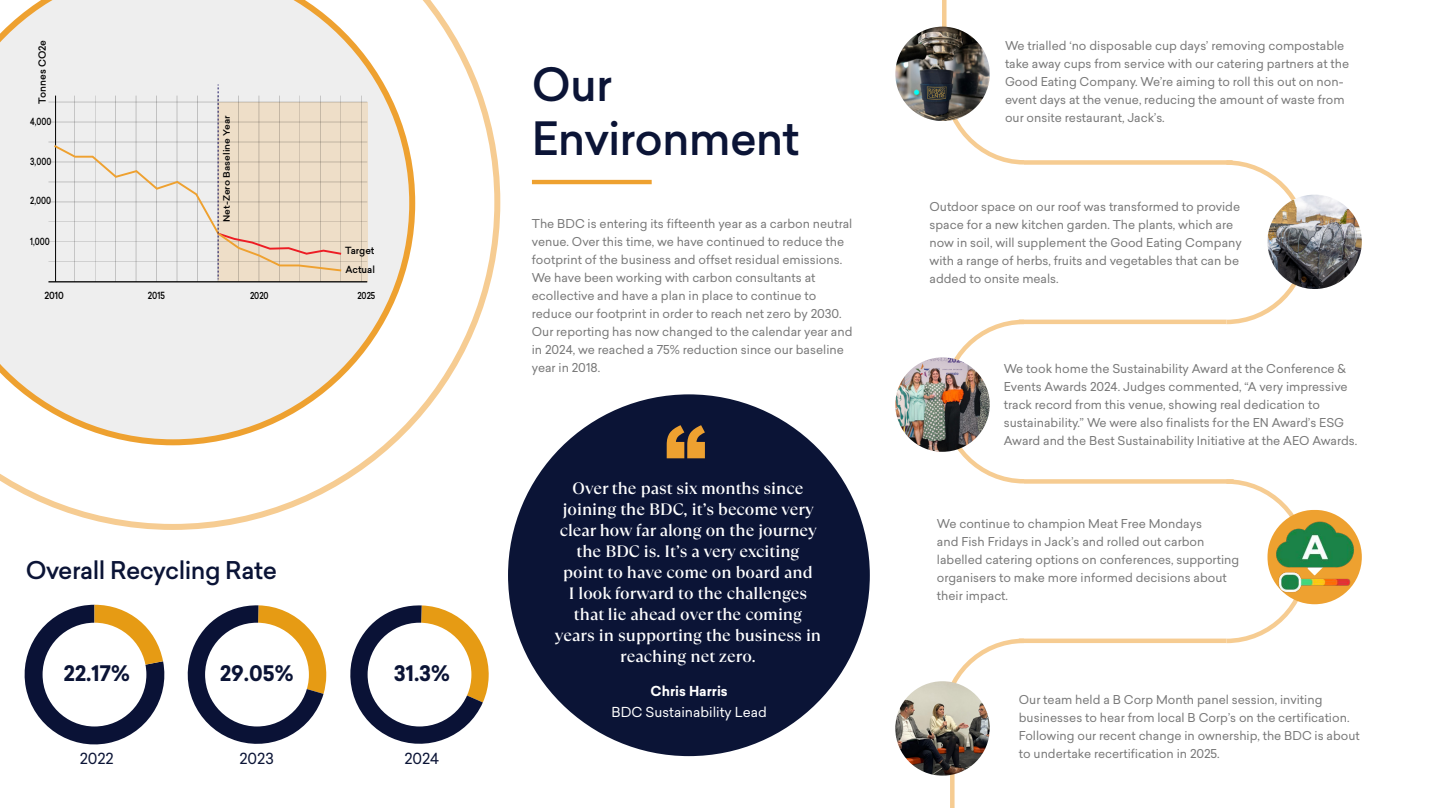
<style>
.page{position:relative;width:1438px;height:808px;background:#fff}
.page>*{position:absolute;margin:0;border:0;box-sizing:border-box;transform-origin:0 0}
.t1{font:500 45px/54px "Sailec";letter-spacing:-.02em;color:#0b1436}
.t2{font:500 24px "Sailec";letter-spacing:-.02em;color:#0b1436}
.t3{font:700 21px "Sailec";color:#0b1436}
.t4{font:500 16.5px/21px "TT Ramillas";color:#fff;text-align:center}
.t5{font:15px "Sailec";color:#0b1436}
.t6{font:13.5px "Sailec";color:#fff}
.t7{font:700 13.5px "Sailec";color:#fff}
.t8{font:12px/18px "Sailec";color:#787878}
.t9{font:500 9.6px/18.3px "Sailec";color:#000}
.t10{font:500 9.6px "Sailec";color:#000;scale:.8 1}
.t11{font:500 9.6px "Sailec";color:#000;scale:.91 1}
.t12{font:500 9.6px "Sailec";color:#000;scale:.83 1}
.t13{font:500 9.45px "Sailec";color:#000;scale:.83 1}
.t14{font:500 8.7px "Sailec";color:#000;scale:1.11 1}
</style>
<div class="page">
<div style="left:1024px;top:160px;width:208px;height:5px;background:#f6cc92"></div>
<hr style="left:1019px;top:320px;width:207px;height:4px;background:#f6cc92">
<div style="left:1024px;top:479px;width:209px;height:5px;background:#f6cc92"></div>
<div style="left:1019px;top:638px;width:207px;height:5px;background:#f6cc92"></div>
<hr style="left:950px;top:724px;width:4px;height:84px;background:#f6cc92">
<svg style="left:0;top:0;width:500px;height:530px"></svg>
<svg style="left:0;top:0;width:415px;height:445px"></svg>
<svg style="left:933px;top:30px;width:95px;height:135px"></svg>
<hr style="left:942px;top:0;width:4px;height:100px;background:#f6cc92">
<svg style="left:949px;top:638px;width:79px;height:126px"></svg>
<img style="left:895px;top:27px;width:94px;height:94px;border-radius:46px">
<svg style="left:949px;top:319px;width:79px;height:165px"></svg>
<svg style="left:1221px;top:160px;width:86px;height:165px"></svg>
<img style="left:1267px;top:195px;width:94px;height:94px;border-radius:47px">
<img style="left:895px;top:357px;width:94px;height:95px;border-radius:47px">
<img style="left:895px;top:681px;width:94px;height:94px;border-radius:47px">
<svg style="left:1221px;top:479px;width:140px;height:165px"></svg>
<div style="left:508px;top:394px;width:362px;height:362px;background:#0b1436;border-radius:50%"></div>
<hr style="left:532px;top:180px;width:119px;height:4px;background:#eea130">
<svg style="left:666px;top:425px;width:39px;height:33px"></svg>
<svg style="left:24px;top:605px;width:141px;height:140px"></svg>
<div style="left:43px;top:623px;width:103px;height:103px;background:#fff;border-radius:50%"></div>
<svg style="left:187px;top:605px;width:140px;height:139px"></svg>
<div style="left:205px;top:623px;width:104px;height:103px;background:#fff;border-radius:50%"></div>
<svg style="left:350px;top:605px;width:139px;height:139px"></svg>
<div style="left:367px;top:623px;width:104px;height:103px;background:#fff;border-radius:50%"></div>
<div style="left:218px;top:102px;width:149px;height:180px;background:#eedec8"></div>
<hr style="left:48px;top:102px;width:319px;height:1px;background:#000">
<hr style="left:48px;top:122px;width:319px;height:1px;background:#000">
<hr style="left:48px;top:142px;width:319px;height:1px;background:#000">
<hr style="left:48px;top:162px;width:319px;height:1px;background:#000">
<hr style="left:48px;top:182px;width:319px;height:1px;background:#000">
<hr style="left:48px;top:202px;width:319px;height:1px;background:#000">
<hr style="left:48px;top:222px;width:319px;height:1px;background:#000">
<hr style="left:48px;top:242px;width:319px;height:1px;background:#000">
<hr style="left:48px;top:262px;width:319px;height:1px;background:#000">
<hr style="left:48px;top:281px;width:319px;height:1px;background:#000">
<hr style="left:55px;top:96px;width:1px;height:186px;background:#000">
<hr style="left:75px;top:96px;width:1px;height:186px;background:#000">
<hr style="left:95px;top:96px;width:1px;height:186px;background:#000">
<hr style="left:115px;top:96px;width:1px;height:186px;background:#000">
<hr style="left:136px;top:96px;width:1px;height:186px;background:#000">
<hr style="left:156px;top:96px;width:1px;height:186px;background:#000">
<hr style="left:177px;top:96px;width:1px;height:186px;background:#000">
<hr style="left:197px;top:96px;width:1px;height:186px;background:#000">
<hr style="left:217px;top:96px;width:1px;height:186px;background:#000">
<hr style="left:238px;top:96px;width:1px;height:186px;background:#000">
<hr style="left:259px;top:96px;width:1px;height:186px;background:#000">
<hr style="left:279px;top:96px;width:1px;height:186px;background:#000">
<hr style="left:300px;top:96px;width:1px;height:186px;background:#000">
<hr style="left:320px;top:96px;width:1px;height:186px;background:#000">
<hr style="left:341px;top:96px;width:1px;height:186px;background:#000">
<hr style="left:361px;top:96px;width:1px;height:186px;background:#000">
<svg style="left:52px;top:85px;width:291px;height:194px"></svg>
<p class="t9" style="left:34px;top:104px;width:66px;rotate:-90deg">Tonnes CO2e</p>
<p class="t10" style="left:30px;top:117px;width:28px">4,000</p>
<p class="t10" style="left:30px;top:157px;width:28px">3,000</p>
<p class="t10" style="left:30px;top:197px;width:28px">2,000</p>
<p class="t10" style="left:30px;top:238px;width:26px">1,000</p>
<p class="t14" style="left:223px;top:222px;width:97px;rotate:-90deg">Net-Zero Baseline Year</p>
<p class="t9" style="left:345px;top:243px;width:31px">Target<br>Actual</p>
<p class="t11" style="left:44px;top:292px;width:23px">2010</p>
<p class="t12" style="left:148px;top:292px;width:22px">2015</p>
<p class="t13" style="left:250px;top:292px;width:24px">2020</p>
<p class="t13" style="left:357px;top:292px;width:23px">2025</p>
<h2 class="t2" style="left:26px;top:560px;width:253px">Overall Recycling Rate</h2>
<h3 class="t3" style="left:63px;top:665px;width:68px">22.17%</h3>
<h3 class="t3" style="left:220px;top:665px;width:75px">29.05%</h3>
<h3 class="t3" style="left:394px;top:665px;width:58px">31.3%</h3>
<p class="t5" style="left:80px;top:752px;width:35px">2022</p>
<p class="t5" style="left:240px;top:752px;width:36px">2023</p>
<p class="t5" style="left:404px;top:752px;width:36px">2024</p>
<h1 class="t1" style="left:532px;top:62px;width:269px">Our<br>Environment</h1>
<p class="t8" style="left:532px;top:216px;width:322px">The BDC is entering its fifteenth year as a carbon neutral venue. Over this time, we have continued to reduce the footprint of the business and offset residual emissions.<br>We have been working with carbon consultants at ecollective and have a plan in place to continue to reduce our footprint in order to reach net zero by 2030.<br>Our reporting has now changed to the calendar year and in 2024, we reached a 75% reduction since our baseline year in 2018.</p>
<p class="t4" style="left:555px;top:479px;width:268px">Over the past six months since joining the BDC, it’s become very clear how far along on the journey the BDC is. It’s a very exciting point to have come on board and<br>I look forward to the challenges that lie ahead over the coming years in supporting the business in reaching net zero.</p>
<p class="t7" style="left:650px;top:685px;width:79px">Chris Harris</p>
<p class="t6" style="left:611px;top:706px;width:157px">BDC Sustainability Lead</p>
<p class="t8" style="left:1005px;top:37px;width:346px">We trialled ‘no disposable cup days’ removing compostable take away cups from service with our catering partners at the Good Eating Company. We’re aiming to roll this out on non&shy;event days at the venue, reducing the amount of waste from our onsite restaurant, Jack’s.</p>
<p class="t8" style="left:929px;top:199px;width:314px">Outdoor space on our roof was transformed to provide space for a new kitchen garden. The plants, which are now in soil, will supplement the Good Eating Company with a range of herbs, fruits and vegetables that can be added to onsite meals.</p>
<p class="t8" style="left:1003px;top:361px;width:355px">We took home the Sustainability Award at the Conference &amp; Events Awards 2024. Judges commented, “A very impressive track record from this venue, showing real dedication to sustainability.” We were also finalists for the EN Award’s ESG Award and the Best Sustainability Initiative at the AEO Awards.</p>
<p class="t8" style="left:937px;top:516px;width:304px">We continue to champion Meat Free Mondays<br>and Fish Fridays in Jack’s and rolled out carbon labelled catering options on conferences, supporting organisers to make more informed decisions about their impact.</p>
<p class="t8" style="left:1019px;top:692px;width:342px">Our team held a B Corp Month panel session, inviting businesses to hear from local B Corp’s on the certification.<br>Following our recent change in ownership, the BDC is about to undertake recertification in 2025.</p>
</div>
